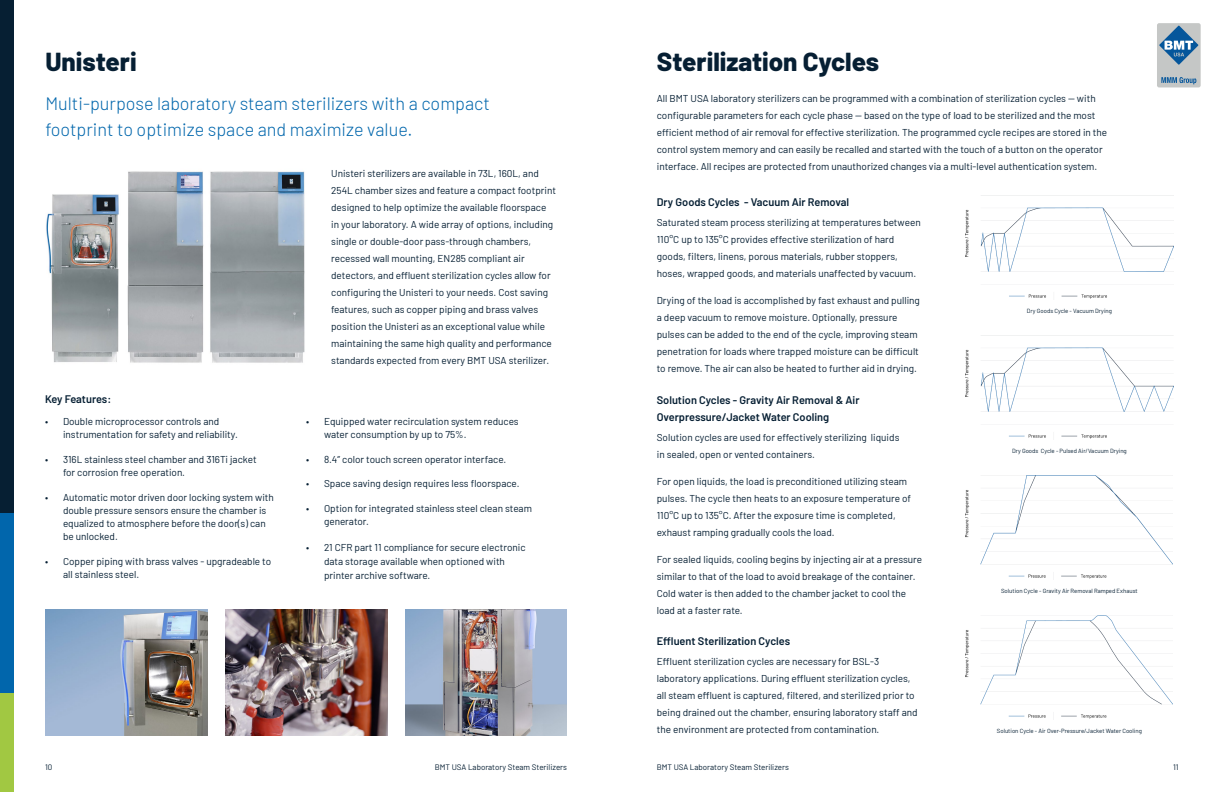
<style>
.page{position:relative;width:1224px;height:792px;background:#fff}
.page>*{position:absolute;margin:0;border:0;box-sizing:border-box;transform-origin:0 0}
.t1{font:800 26px "Barlow";color:#061f33}
.t2{font:300 18px "Barlow";color:#0166ac}
.t3{font:600 11px/17px "Barlow";color:#061f33}
.t4{font:10px/17px "Barlow";color:#061f33}
.t5{font:8px "Barlow";color:#061f33}
.t6{font:6px "Barlow";color:#061f33}
</style>
<div class="page">
<div style="left:1157px;top:23px;width:44px;height:64px;background:#c5c7c6;border-radius:2px"></div>
<svg style="left:1161px;top:77px;width:35px;height:7px"></svg>
<svg style="left:1159px;top:26px;width:39px;height:39px"></svg>
<img style="left:46px;top:171px;width:259px;height:192px">
<img style="left:405px;top:610px;width:162px;height:126px">
<img style="left:225px;top:610px;width:162px;height:126px">
<img style="left:45px;top:610px;width:162px;height:126px">
<img style="left:966px;top:195px;width:207px;height:104px">
<img style="left:966px;top:335px;width:207px;height:104px">
<img style="left:966px;top:475px;width:207px;height:104px">
<img style="left:966px;top:615px;width:207px;height:104px">
<div style="left:0;top:0;width:14px;height:657px;background:#061f33"></div>
<div style="left:0;top:657px;width:14px;height:135px;background:#a1c842"></div>
<div style="left:0;top:513px;width:14px;height:180px;background:#0166ac"></div>
<p class="t1" style="left:45px;top:43px;width:93px">Unisteri</p>
<p class="t2" style="left:45px;top:91px;width:446px">Multi-purpose laboratory steam sterilizers with a compact</p>
<p class="t2" style="left:45px;top:117px;width:369px">footprint to optimize space and maximize value.</p>
<p class="t3" style="left:45px;top:390px;width:68px">Key Features:</p>
<p class="t4" style="left:63px;top:415px;width:176px;line-height:13px;text-indent:-18px">• Double microprocessor controls and instrumentation for safety and reliability.</p>
<p class="t4" style="left:63px;top:453px;width:195px;line-height:13px;text-indent:-18px">• 316L stainless steel chamber and 316Ti jacket for corrosion free operation.</p>
<p class="t4" style="left:63px;top:491px;width:212px;line-height:13px;text-indent:-18px">• Automatic motor driven door locking system with double pressure sensors ensure the chamber is equalized to atmosphere before the door(s) can be unlocked.</p>
<p class="t4" style="left:63px;top:555px;width:210px;line-height:13px;text-indent:-18px">• Copper piping with brass valves - upgradeable to all stainless steel.</p>
<p class="t4" style="left:331px;top:164px;width:226px">Unisteri sterilizers are available in 73L, 160L, and 254L chamber sizes and feature a compact footprint designed to help optimize the available floorspace in your laboratory. A wide array of options, including single or double-door pass-through chambers, recessed wall mounting, EN285 compliant air detectors, and effluent sterilization cycles allow for configuring the Unisteri to your needs. Cost saving features, such as copper piping and brass valves position the Unisteri as an exceptional value while maintaining the same high quality and performance standards expected from every BMT USA sterilizer.</p>
<p class="t4" style="left:324px;top:415px;width:196px;line-height:13px;text-indent:-18px">• Equipped water recirculation system reduces water consumption by up to 75%.</p>
<p class="t4" style="left:306px;top:451px;width:202px">• 8.4” color touch screen operator interface.</p>
<p class="t4" style="left:306px;top:475px;width:215px">• Space saving design requires less floorspace.</p>
<p class="t4" style="left:324px;top:502px;width:210px;line-height:13px;text-indent:-18px">• Option for integrated stainless steel clean steam generator.</p>
<p class="t4" style="left:324px;top:540px;width:203px;line-height:14px;text-indent:-18px">• 21 CFR part 11 compliance for secure electronic data storage available when optioned with printer archive software.</p>
<p class="t1" style="left:657px;top:43px;width:224px">Sterilization Cycles</p>
<p class="t4" style="left:657px;top:89px;width:452px">All BMT USA laboratory sterilizers can be programmed with a combination of sterilization cycles -- with configurable parameters for each cycle phase -- based on the type of load to be sterilized and the most efficient method of air removal for effective sterilization. The programmed cycle recipes are stored in the control system memory and can easily be recalled and started with the touch of a button on the operator interface. All recipes are protected from unauthorized changes via a multi-level authentication system.</p>
<p class="t3" style="left:657px;top:193px;width:194px">Dry Goods Cycles - Vacuum Air Removal</p>
<p class="t4" style="left:657px;top:214px;width:265px">Saturated steam process sterilizing at temperatures between 110°C up to 135°C provides effective sterilization of hard goods, filters, linens, porous materials, rubber stoppers, hoses, wrapped goods, and materials unaffected by vacuum.</p>
<p class="t4" style="left:657px;top:292px;width:265px">Drying of the load is accomplished by fast exhaust and pulling a deep vacuum to remove moisture. Optionally, pressure pulses can be added to the end of the cycle, improving steam penetration for loads where trapped moisture can be difficult to remove. The air can also be heated to further aid in drying.</p>
<p class="t3" style="left:657px;top:390px;width:204px">Solution Cycles - Gravity Air Removal &amp; Air<br>Overpressure/Jacket Water Cooling</p>
<p class="t4" style="left:657px;top:428px;width:244px">Solution cycles are used for effectively sterilizing liquids</p>
<p class="t4" style="left:657px;top:445px;width:160px">in sealed, open or vented containers.</p>
<p class="t4" style="left:657px;top:472px;width:256px">For open liquids, the load is preconditioned utilizing steam pulses. The cycle then heats to an exposure temperature of<br>110°C up to 135°C. After the exposure time is completed,</p>
<p class="t4" style="left:657px;top:523px;width:179px">exhaust ramping gradually cools the load.</p>
<p class="t4" style="left:657px;top:550px;width:267px">For sealed liquids, cooling begins by injecting air at a pressure similar to that of the load to avoid breakage of the container.<br>Cold water is then added to the chamber jacket to cool the load at a faster rate.</p>
<p class="t3" style="left:657px;top:632px;width:135px">Effluent Sterilization Cycles</p>
<p class="t4" style="left:657px;top:653px;width:262px">Effluent sterilization cycles are necessary for BSL-3 laboratory applications. During effluent sterilization cycles, all steam effluent is captured, filtered, and sterilized prior to being drained out the chamber, ensuring laboratory staff and the environment are protected from contamination.</p>
<p class="t6" style="left:1027px;top:307px;width:87px">Dry Goods Cycle - Vacuum Drying</p>
<p class="t6" style="left:1012px;top:447px;width:116px">Dry Goods Cycle - Pulsed Air/Vacuum Drying</p>
<p class="t6" style="left:1001px;top:587px;width:138px">Solution Cycle - Gravity Air Removal Ramped Exhaust</p>
<p class="t6" style="left:997px;top:726px;width:147px">Solution Cycle - Air Over-Pressure/Jacket Water Cooling</p>
<p class="t5" style="left:45px;top:761px;width:9px">10</p>
<p class="t5" style="left:435px;top:761px;width:134px">BMT USA Laboratory Steam Sterilizers</p>
<p class="t5" style="left:657px;top:761px;width:134px">BMT USA Laboratory Steam Sterilizers</p>
<p class="t5" style="left:1173px;top:761px;width:7px">11</p>
</div>
